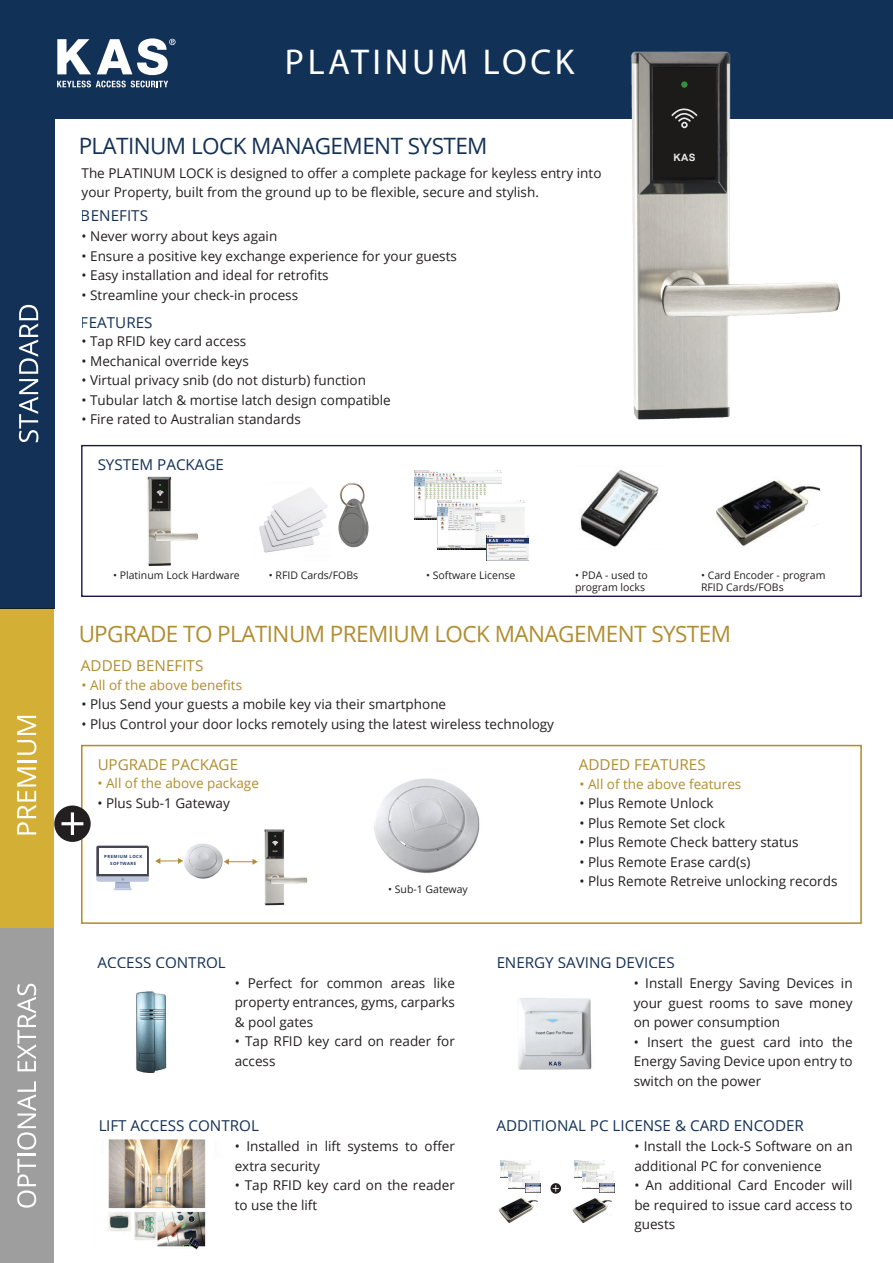
<style>
.page{position:relative;width:893px;height:1263px;background:#fff}
.page>*{position:absolute;margin:0;border:0;box-sizing:border-box;transform-origin:0 0}
.t1{font:36px "Myriad Pro";letter-spacing:.1em;color:#fdfefe}
.t2{font:22.5px "Open Sans";letter-spacing:-.025em;color:#b08d2e}
.t3{font:22.5px "Open Sans";letter-spacing:-.025em;color:#133157}
.t4{font:15px "Open Sans";color:#133157}
.t5{font:15px "Open Sans";color:#b08d2e}
.t6{font:13.5px/19.5px "Open Sans";color:#231f20}
.t7{font:13.5px "Open Sans";color:#b08d2e}
.t8{font:10.5px/12px "Open Sans";color:#231f20}
.t9{font:700 10.05px "Arial";color:#e7e8e9}
.t10{font:700 4.35px/6.9px "Open Sans";letter-spacing:.1em;color:#1c3667;text-align:center}
.t11{font:700 2.4px "Arial";color:#e7e8e9}
.t12{font:700 2.1px "Arial";color:#e7e8e9}
</style>
<div class="page">
<div style="left:0;top:0;width:54px;height:609px;background:#133157"></div>
<img style="left:374px;top:778px;width:106px;height:95px">
<img style="left:184px;top:843px;width:40px;height:36px">
<div style="left:0;top:0;width:893px;height:119px;background:#123157"></div>
<div style="left:0;top:928px;width:54px;height:335px;background:#9e9e9e"></div>
<div style="left:81px;top:445px;width:781px;height:152px;border:1px solid #1b194e"></div>
<svg style="left:17px;top:1081px;width:19px;height:127px"></svg>
<svg style="left:17px;top:984px;width:19px;height:87px"></svg>
<div style="left:81px;top:745px;width:781px;height:179px;border:2px solid #b08d2e"></div>
<div style="left:0;top:609px;width:54px;height:319px;background:#d3af35"></div>
<svg style="left:19px;top:305px;width:19px;height:137px"></svg>
<svg style="left:17px;top:716px;width:19px;height:118px"></svg>
<div style="left:54px;top:805px;width:37px;height:37px;background:#231f20;border-radius:50%"></div>
<svg style="left:62px;top:812px;width:21px;height:23px"></svg>
<img style="left:580px;top:469px;width:79px;height:78px">
<img style="left:716px;top:480px;width:105px;height:66px">
<div style="left:807px;top:513px;width:37px;height:17px;background:#fff"></div>
<img style="left:414px;top:471px;width:87px;height:49px">
<img style="left:438px;top:501px;width:87px;height:49px">
<img style="left:487px;top:535px;width:42px;height:25px">
<svg style="left:550px;top:1183px;width:11px;height:11px"></svg>
<svg style="left:553px;top:1185px;width:6px;height:7px"></svg>
<img style="left:498px;top:1198px;width:40px;height:25px">
<div style="left:533px;top:1210px;width:14px;height:7px;background:#fff"></div>
<img style="left:500px;top:1160px;width:31px;height:18px">
<img style="left:509px;top:1171px;width:30px;height:17px">
<img style="left:526px;top:1183px;width:15px;height:9px">
<img style="left:572px;top:1198px;width:40px;height:25px">
<div style="left:607px;top:1210px;width:14px;height:7px;background:#fff"></div>
<img style="left:574px;top:1160px;width:31px;height:18px">
<img style="left:582px;top:1171px;width:31px;height:17px">
<img style="left:600px;top:1183px;width:15px;height:9px">
<img style="left:259px;top:487px;width:63px;height:66px">
<img style="left:322px;top:482px;width:47px;height:66px">
<svg style="left:731px;top:510px;width:13px;height:15px"></svg>
<img style="left:136px;top:991px;width:31px;height:82px">
<img style="left:518px;top:998px;width:74px;height:72px">
<img style="left:108px;top:1139px;width:98px;height:110px">
<svg style="left:57px;top:39px;width:34px;height:35px"></svg>
<svg style="left:97px;top:38px;width:79px;height:37px"></svg>
<svg style="left:57px;top:81px;width:111px;height:6px"></svg>
<svg style="left:96px;top:845px;width:53px;height:45px"></svg>
<svg style="left:155px;top:858px;width:28px;height:6px"></svg>
<svg style="left:224px;top:859px;width:28px;height:6px"></svg>
<img style="left:631px;top:51px;width:209px;height:369px">
<div style="left:653px;top:68px;width:62px;height:109px;background:#1d1a1a"></div>
<div style="left:681px;top:81px;width:6px;height:7px;border:1px solid #39b44a;border-radius:50%"></div>
<svg style="left:671px;top:108px;width:27px;height:15px"></svg>
<div style="left:681px;top:122px;width:7px;height:6px;border:2px solid #e7e8e9;border-radius:50%"></div>
<img style="left:147px;top:476px;width:51px;height:90px">
<div style="left:153px;top:481px;width:15px;height:26px;background:#1d1a1a"></div>
<svg style="left:157px;top:484px;width:6px;height:11px"></svg>
<img style="left:252px;top:829px;width:56px;height:77px">
<div style="left:269px;top:833px;width:13px;height:22px;background:#1d1a1a"></div>
<svg style="left:272px;top:836px;width:6px;height:9px"></svg>
<h1 class="t1" style="left:285px;top:39px;width:291px">PLATINUM LOCK</h1>
<h2 class="t3" style="left:78px;top:131px;width:411px">PLATINUM LOCK MANAGEMENT SYSTEM</h2>
<p class="t6" style="left:82px;top:163px;width:521px">The PLATINUM LOCK is designed to offer a complete package for keyless entry into your Property, built from the ground up to be flexible, secure and stylish.</p>
<p class="t4" style="left:81px;top:205px;width:69px">BENEFITS</p>
<p class="t6" style="left:82px;top:226px;width:197px">• Never worry about keys again</p>
<p class="t6" style="left:82px;top:246px;width:377px">• Ensure a positive key exchange experience for your guests</p>
<p class="t6" style="left:82px;top:265px;width:248px">• Easy installation and ideal for retrofits</p>
<p class="t6" style="left:82px;top:285px;width:218px">• Streamline your check-in process</p>
<p class="t4" style="left:81px;top:313px;width:73px">FEATURES</p>
<p class="t6" style="left:82px;top:331px;width:166px">• Tap RFID key card access</p>
<p class="t6" style="left:82px;top:351px;width:169px">• Mechanical override keys</p>
<p class="t6" style="left:82px;top:370px;width:286px">• Virtual privacy snib (do not disturb) function</p>
<p class="t6" style="left:82px;top:390px;width:311px">• Tubular latch &amp; mortise latch design compatible</p>
<p class="t6" style="left:82px;top:409px;width:221px">• Fire rated to Australian standards</p>
<p class="t4" style="left:97px;top:455px;width:128px">SYSTEM PACKAGE</p>
<p class="t11" style="left:157px;top:501px;width:7px">KAS</p>
<p class="t9" style="left:673px;top:151px;width:23px">KAS</p>
<p class="t8" style="left:113px;top:569px;width:128px">• Platinum Lock Hardware</p>
<p class="t8" style="left:269px;top:569px;width:91px">• RFID Cards/FOBs</p>
<p class="t8" style="left:426px;top:569px;width:91px">• Software License</p>
<p class="t8" style="left:575px;top:569px;width:74px">• PDA - used to program locks</p>
<p class="t8" style="left:701px;top:569px;width:126px">• Card Encoder - program<br>RFID Cards/FOBs</p>
<h2 class="t2" style="left:78px;top:618px;width:654px">UPGRADE TO PLATINUM PREMIUM LOCK MANAGEMENT SYSTEM</h2>
<p class="t5" style="left:81px;top:656px;width:124px">ADDED BENEFITS</p>
<p class="t7" style="left:82px;top:676px;width:162px">• All of the above benefits</p>
<p class="t6" style="left:82px;top:694px;width:366px">• Plus Send your guests a mobile key via their smartphone</p>
<p class="t6" style="left:82px;top:714px;width:474px">• Plus Control your door locks remotely using the latest wireless technology</p>
<p class="t5" style="left:97px;top:754px;width:142px">UPGRADE PACKAGE</p>
<p class="t7" style="left:97px;top:774px;width:163px">• All of the above package</p>
<p class="t6" style="left:97px;top:793px;width:134px">• Plus Sub-1 Gateway</p>
<p class="t10" style="left:104px;top:853px;width:40px">PREMIUM LOCK<br>SOFTWARE</p>
<p class="t12" style="left:273px;top:850px;width:6px">KAS</p>
<p class="t8" style="left:388px;top:883px;width:81px">• Sub-1 Gateway</p>
<p class="t5" style="left:579px;top:754px;width:128px">ADDED FEATURES</p>
<p class="t7" style="left:579px;top:774px;width:163px">• All of the above features</p>
<p class="t6" style="left:579px;top:793px;width:136px">• Plus Remote Unlock</p>
<p class="t6" style="left:579px;top:813px;width:147px">• Plus Remote Set clock</p>
<p class="t6" style="left:579px;top:832px;width:221px">• Plus Remote Check battery status</p>
<p class="t6" style="left:579px;top:852px;width:173px">• Plus Remote Erase card(s)</p>
<p class="t6" style="left:579px;top:871px;width:260px">• Plus Remote Retreive unlocking records</p>
<p class="t4" style="left:97px;top:952px;width:130px">ACCESS CONTROL</p>
<p class="t6" style="left:235px;top:972px;width:222px;text-align:justify">• Perfect for common areas like property entrances, gyms, carparks &amp; pool gates</p>
<p class="t6" style="left:235px;top:1031px;width:222px">• Tap RFID key card on reader for access</p>
<p class="t4" style="left:98px;top:1115px;width:162px">LIFT ACCESS CONTROL</p>
<p class="t6" style="left:235px;top:1136px;width:222px">• Installed in lift systems to offer extra security</p>
<p class="t6" style="left:235px;top:1175px;width:222px">• Tap RFID key card on the reader to use the lift</p>
<p class="t4" style="left:496px;top:952px;width:180px">ENERGY SAVING DEVICES</p>
<p class="t6" style="left:634px;top:973px;width:220px;text-align:justify">• Install Energy Saving Devices in your guest rooms to save money on power consumption</p>
<p class="t6" style="left:634px;top:1031px;width:220px;text-align:justify">• Insert the guest card into the Energy Saving Device upon entry to switch on the power</p>
<p class="t4" style="left:496px;top:1115px;width:309px">ADDITIONAL PC LICENSE &amp; CARD ENCODER</p>
<p class="t6" style="left:634px;top:1136px;width:220px">• Install the Lock-S Software on an additional PC for convenience</p>
<p class="t6" style="left:634px;top:1175px;width:220px;text-align:justify">• An additional Card Encoder will be required to issue card access to guests</p>
</div>
